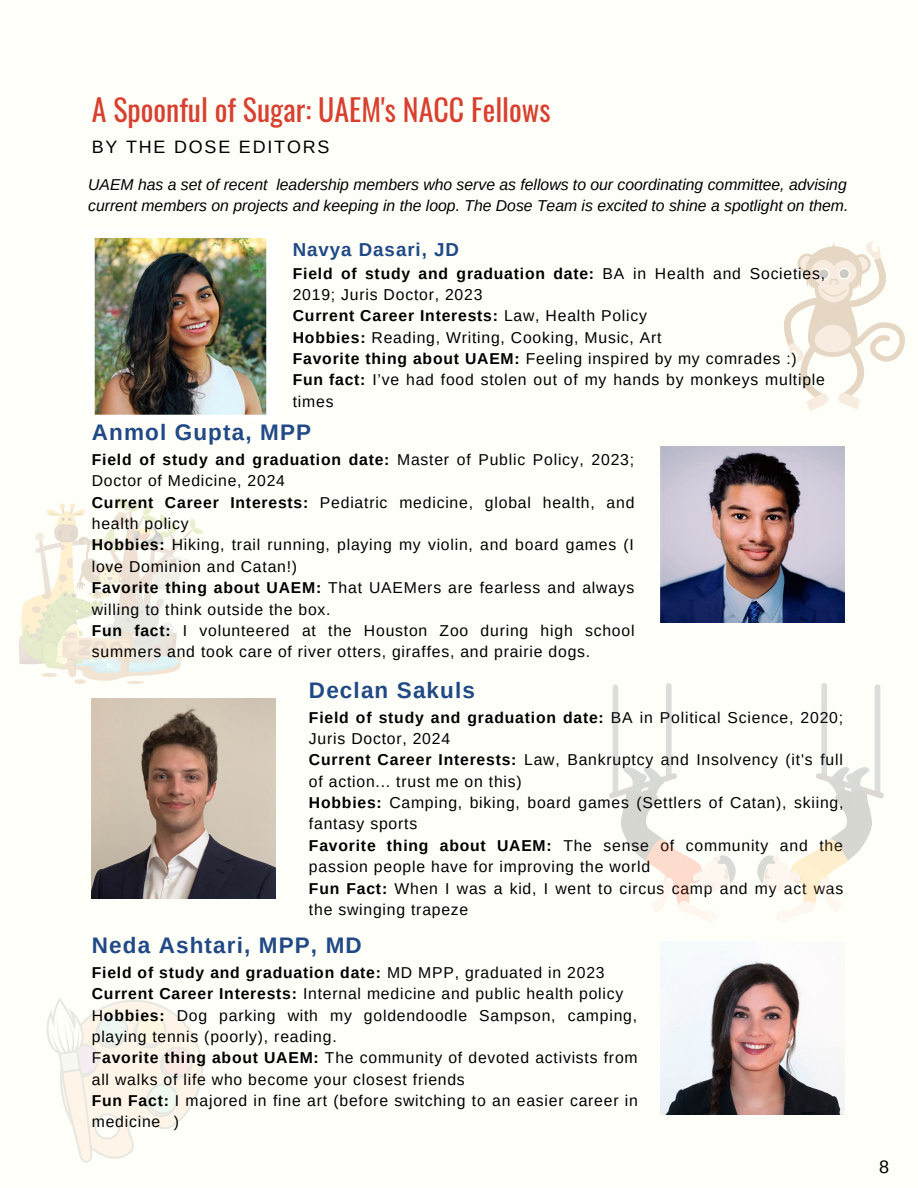
<style>
.page{position:relative;width:918px;height:1188px;background:#fffff9}
.page>*{position:absolute;margin:0;border:0;box-sizing:border-box;transform-origin:0 0}
.t1{font:29.85px "Oswald";color:#d8402f}
.t2{font:700 22.5px "Arimo";letter-spacing:.05em;color:#204986}
.t3{font:700 18.75px "Arimo";letter-spacing:.05em;color:#204986}
.t4{font:18px "Arimo";letter-spacing:.1em;color:#000}
.t5{font:15.75px/21.3px "Arimo";letter-spacing:.05em;color:#000}
.t6{font:italic 15.75px/21.3px "Arimo";color:#000}
.t7{font:700 15.75px "Arimo";letter-spacing:.05em;color:#000}
.s1{font-weight:700}
.s2{font-weight:400}
</style>
<div class="page">
<img style="left:94px;top:237px;width:173px;height:178px">
<img style="left:92px;top:699px;width:183px;height:200px">
<img style="left:661px;top:446px;width:183px;height:177px">
<svg style="left:784px;top:241px;width:121px;height:170px"></svg>
<img style="left:20px;top:499px;width:183px;height:184px">
<div style="left:613px;top:684px;width:5px;height:113px;background:#dbdedb;border-radius:3px"></div>
<div style="left:666px;top:683px;width:6px;height:97px;background:#dbdedb;border-radius:3px"></div>
<svg style="left:609px;top:766px;width:127px;height:141px"></svg>
<div style="left:875px;top:684px;width:5px;height:113px;background:#dbdedb;border-radius:3px"></div>
<div style="left:821px;top:683px;width:6px;height:97px;background:#dbdedb;border-radius:3px"></div>
<svg style="left:757px;top:766px;width:127px;height:141px"></svg>
<img style="left:661px;top:941px;width:183px;height:174px">
<svg style="left:47px;top:998px;width:156px;height:165px"></svg>
<p class="t1" style="left:92px;top:86px;width:460px">A Spoonful of Sugar: UAEM's NACC Fellows</p>
<p class="t4" style="left:92px;top:136px;width:239px">BY THE DOSE EDITORS</p>
<p class="t6" style="left:88px;top:174px;width:762px">UAEM has a set of recent leadership members who serve as fellows to our coordinating committee, advising current members on projects and keeping in the loop. The Dose Team is excited to shine a spotlight on them.</p>
<p class="t3" style="left:293px;top:239px;width:168px">Navya Dasari, JD</p>
<p class="t5" style="left:293px;top:262px;width:534px"><span class="s1">Field of study and graduation date:</span> BA in Health and Societies,<br>2019; Juris Doctor, 2023</p>
<p class="t7" style="left:293px;top:307px;width:356px">Current Career Interests: <span class="s2">Law, Health Policy</span></p>
<p class="t5" style="left:293px;top:327px;width:370px"><span class="s1">Hobbies:</span> Reading, Writing, Cooking, Music, Art</p>
<p class="t5" style="left:293px;top:348px;width:506px"><span class="s1">Favorite thing about UAEM:</span> Feeling inspired by my comrades :)</p>
<p class="t5" style="left:293px;top:369px;width:534px"><span class="s1">Fun fact:</span> I’ve had food stolen out of my hands by monkeys multiple times</p>
<p class="t2" style="left:92px;top:420px;width:221px">Anmol Gupta, MPP</p>
<p class="t5" style="left:92px;top:449px;width:544px"><span class="s1">Field of study and graduation date:</span> Master of Public Policy, 2023;<br>Doctor of Medicine, 2024</p>
<p class="t5" style="left:92px;top:492px;width:544px"><span class="s1">Current Career Interests:</span> Pediatric medicine, global health, and health policy</p>
<p class="t5" style="left:92px;top:534px;width:544px"><span class="s1">Hobbies:</span> Hiking, trail running, playing my violin, and board games (I love Dominion and Catan!)</p>
<p class="t5" style="left:92px;top:577px;width:544px"><span class="s1">Favorite thing about UAEM:</span> That UAEMers are fearless and always willing to think outside the box.</p>
<p class="t5" style="left:92px;top:620px;width:544px"><span class="s1">Fun fact:</span> I volunteered at the Houston Zoo during high school summers and took care of river otters, giraffes, and prairie dogs.</p>
<p class="t2" style="left:309px;top:677px;width:168px">Declan Sakuls</p>
<p class="t5" style="left:309px;top:706px;width:536px"><span class="s1">Field of study and graduation date:</span> BA in Political Science, 2020;<br>Juris Doctor, 2024</p>
<p class="t5" style="left:309px;top:749px;width:535px"><span class="s1">Current Career Interests:</span> Law, Bankruptcy and Insolvency (it's full of action... trust me on this)</p>
<p class="t5" style="left:309px;top:792px;width:536px"><span class="s1">Hobbies:</span> Camping, biking, board games (Settlers of Catan), skiing, fantasy sports</p>
<p class="t5" style="left:309px;top:835px;width:535px"><span class="s1">Favorite thing about UAEM:</span> The sense of community and the passion people have for improving the world</p>
<p class="t5" style="left:309px;top:877px;width:536px"><span class="s1">Fun Fact:</span> When I was a kid, I went to circus camp and my act was the swinging trapeze</p>
<p class="t2" style="left:92px;top:933px;width:272px">Neda Ashtari, MPP, MD</p>
<p class="t7" style="left:92px;top:964px;width:514px">Field of study and graduation date: <span class="s2">MD MPP, graduated in 2023</span></p>
<p class="t5" style="left:92px;top:983px;width:533px"><span class="s1">Current Career Interests:</span> Internal medicine and public health policy</p>
<p class="t5" style="left:92px;top:1004px;width:547px">H<span class="s1">obbies:</span> Dog parking with my goldendoodle Sampson, camping, playing tennis (poorly), reading.</p>
<p class="t5" style="left:92px;top:1047px;width:547px">F<span class="s1">avorite thing about UAEM:</span> The community of devoted activists from all walks of life who become your closest friends</p>
<p class="t5" style="left:92px;top:1090px;width:548px"><span class="s1">Fun Fact:</span> I majored in fine art (before switching to an easier career in medicine )</p>
<p class="t4" style="left:879px;top:1157px;width:12px">8</p>
</div>
